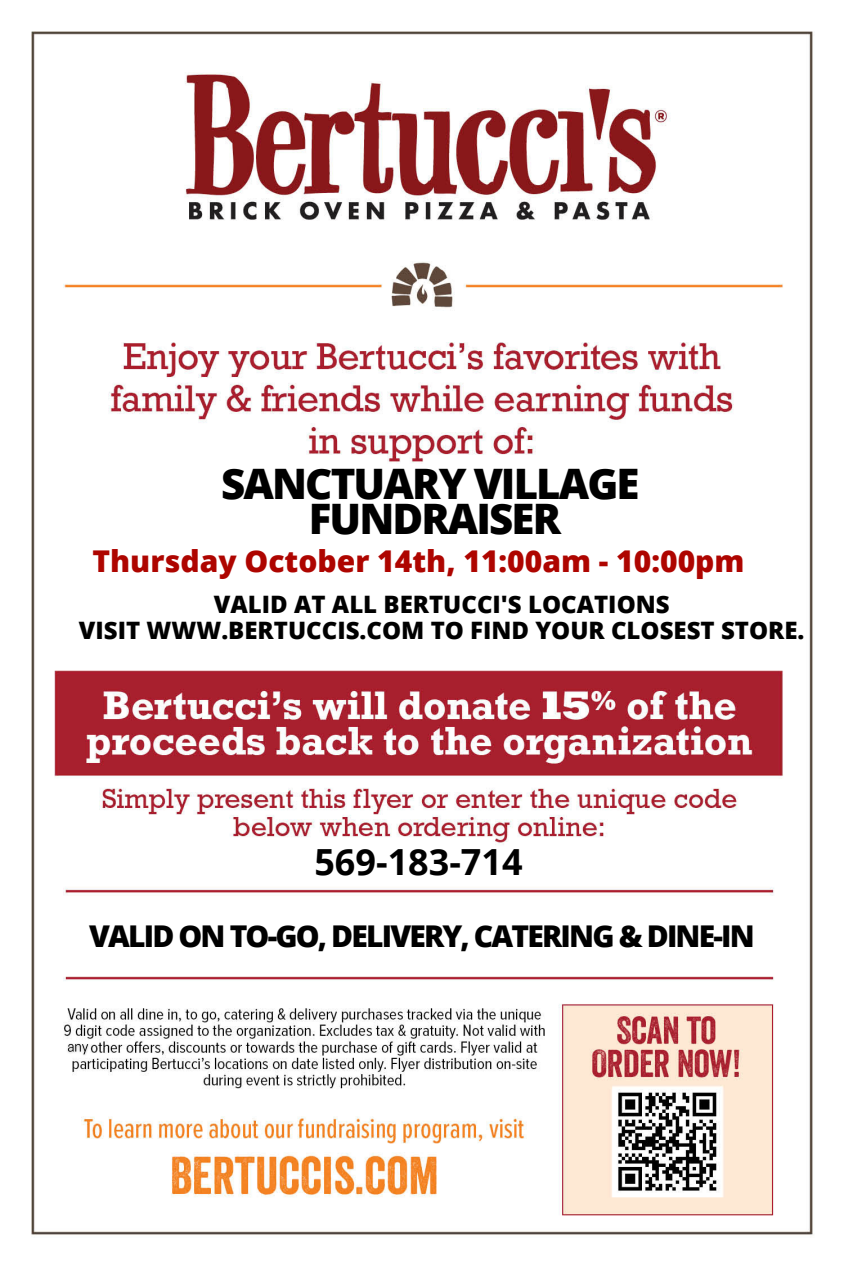
<style>
.page{position:relative;width:844px;height:1266px;background:#fff}
.page>*{position:absolute;margin:0;border:0;box-sizing:border-box;transform-origin:0 0}
.t1{font:800 42px "Open Sans";letter-spacing:-.045em;color:#000}
.t2{font:700 36px "Open Sans";color:#000}
.t3{font:800 30px "Open Sans";letter-spacing:-.06em;color:#000}
.t4{font:800 30px "Open Sans";color:#ae0500}
.t5{font:800 24px "Open Sans";color:#000}
</style>
<div class="page">
<img style="left:31px;top:31px;width:782px;height:1204px">
<div style="left:54px;top:906px;width:732px;height:59px;background:#fff"></div>
<img style="left:63px;top:1037px;width:30px;height:22px">
<p class="t1" style="left:221px;top:454px;width:420px">SANCTUARY VILLAGE</p>
<p class="t1" style="left:309px;top:489px;width:254px">FUNDRAISER</p>
<p class="t4" style="left:92px;top:540px;width:653px">Thursday October 14th, 11:00am - 10:00pm</p>
<p class="t5" style="left:214px;top:588px;width:457px">VALID AT ALL BERTUCCI'S LOCATIONS</p>
<p class="t5" style="left:79px;top:613px;width:727px">VISIT WWW.BERTUCCIS.COM TO FIND YOUR CLOSEST STORE.</p>
<p class="t2" style="left:314px;top:836px;width:210px">569-183-714</p>
<p class="t3" style="left:89px;top:915px;width:667px">VALID ON TO-GO, DELIVERY, CATERING &amp; DINE-IN</p>
</div>
